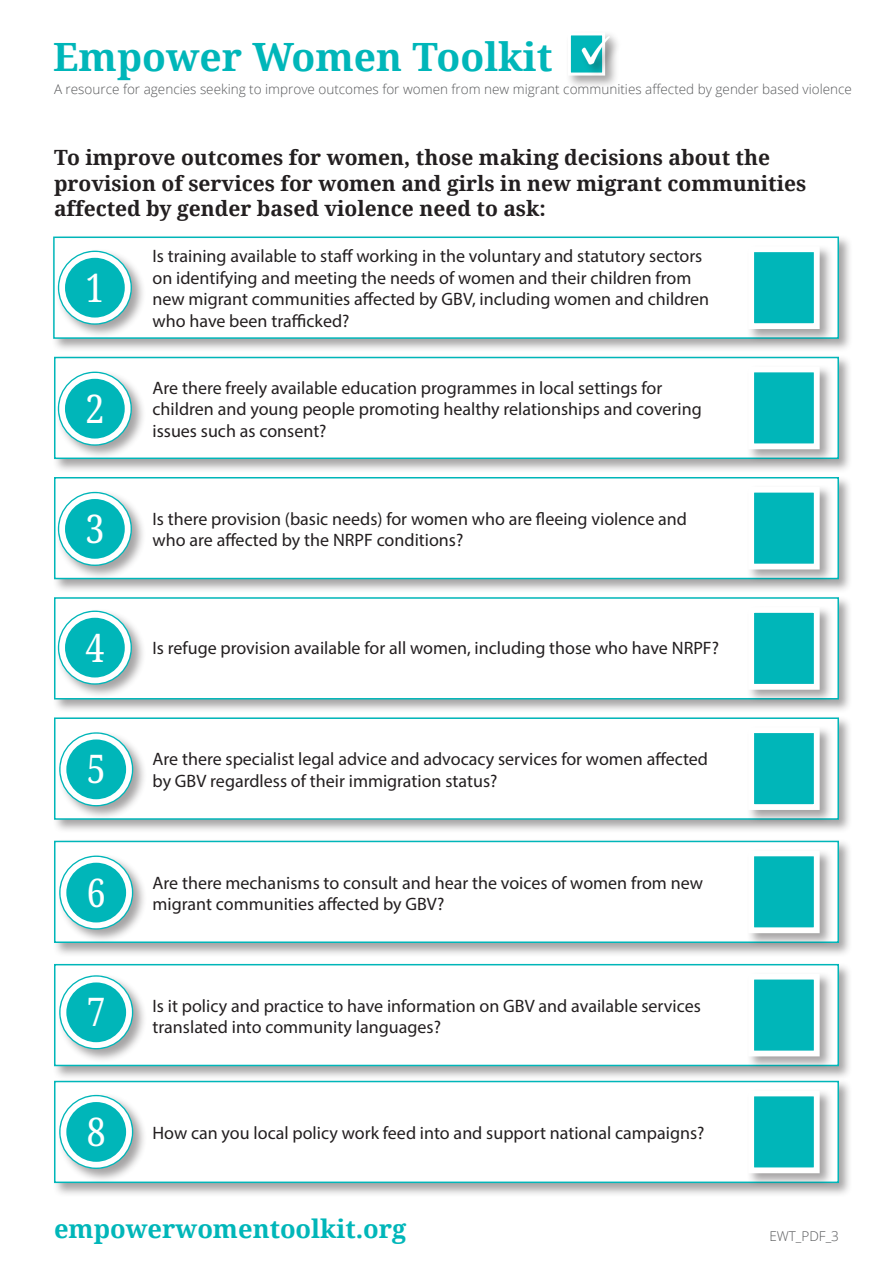
<style>
.page{position:relative;width:893px;height:1263px;background:#fff}
.page>*{position:absolute;margin:0;border:0;box-sizing:border-box;transform-origin:0 0}
.t1{font:condensed 39.45px "Noto Serif";color:#fff}
.t2{font:700 39px "Noto Serif";color:#00b6b9}
.t3{font:700 25.5px "Noto Serif";color:#00b6b9}
.t4{font:700 21px/25.2px "Noto Serif";color:#231f20}
.t5{font:18px/21.6px "Myriad Pro";color:#231f20}
.t6{font:300 13.5px "Open Sans";color:#57585a}
</style>
<div class="page">
<div style="left:52px;top:1078px;width:801px;height:119px;background:#231f20;opacity:.41"></div>
<div style="left:54px;top:1081px;width:785px;height:102px;background:#fff;border:2px solid #00b6b9"></div>
<div style="left:57px;top:1093px;width:90px;height:90px;background:#231f20;opacity:.41"></div>
<svg style="left:59px;top:1095px;width:74px;height:74px"></svg>
<div style="left:63px;top:1099px;width:66px;height:66px;background:#00b6b9;border-radius:50%"></div>
<div style="left:61px;top:1096px;width:71px;height:71px;border:6px solid #fff;border-radius:50%"></div>
<div style="left:52px;top:962px;width:801px;height:118px;background:#231f20;opacity:.41"></div>
<div style="left:54px;top:964px;width:785px;height:102px;background:#fff;border:2px solid #00b6b9"></div>
<div style="left:57px;top:973px;width:90px;height:90px;background:#231f20;opacity:.41"></div>
<svg style="left:59px;top:975px;width:74px;height:74px"></svg>
<div style="left:63px;top:979px;width:66px;height:66px;background:#00b6b9;border-radius:50%"></div>
<div style="left:61px;top:977px;width:71px;height:71px;border:6px solid #fff;border-radius:50%"></div>
<div style="left:52px;top:838px;width:801px;height:119px;background:#231f20;opacity:.41"></div>
<div style="left:54px;top:841px;width:785px;height:102px;background:#fff;border:2px solid #00b6b9"></div>
<div style="left:57px;top:853px;width:90px;height:90px;background:#231f20;opacity:.41"></div>
<svg style="left:59px;top:855px;width:74px;height:75px"></svg>
<div style="left:63px;top:860px;width:66px;height:65px;background:#00b6b9;border-radius:50%"></div>
<div style="left:61px;top:857px;width:71px;height:71px;border:6px solid #fff;border-radius:50%"></div>
<div style="left:52px;top:715px;width:801px;height:119px;background:#231f20;opacity:.41"></div>
<div style="left:54px;top:717px;width:785px;height:103px;background:#fff;border:2px solid #00b6b9"></div>
<div style="left:57px;top:730px;width:90px;height:90px;background:#231f20;opacity:.41"></div>
<svg style="left:59px;top:732px;width:74px;height:74px"></svg>
<div style="left:63px;top:736px;width:66px;height:66px;background:#00b6b9;border-radius:50%"></div>
<div style="left:61px;top:734px;width:71px;height:71px;border:6px solid #fff;border-radius:50%"></div>
<div style="left:52px;top:595px;width:801px;height:119px;background:#231f20;opacity:.41"></div>
<div style="left:54px;top:597px;width:785px;height:102px;background:#fff;border:2px solid #00b6b9"></div>
<div style="left:56px;top:608px;width:90px;height:90px;background:#231f20;opacity:.41"></div>
<svg style="left:58px;top:611px;width:74px;height:74px"></svg>
<div style="left:62px;top:615px;width:66px;height:65px;background:#00b6b9;border-radius:50%"></div>
<div style="left:59px;top:612px;width:72px;height:71px;border:6px solid #fff;border-radius:50%"></div>
<div style="left:746px;top:605px;width:88px;height:99px;background:#231f20;opacity:.41"></div>
<div style="left:748px;top:607px;width:72px;height:83px;background:#00b6b9;border:6px solid #fff"></div>
<div style="left:51px;top:234px;width:802px;height:119px;background:#231f20;opacity:.41"></div>
<div style="left:53px;top:237px;width:786px;height:102px;background:#fff;border:2px solid #00b6b9"></div>
<div style="left:56px;top:248px;width:90px;height:91px;background:#231f20;opacity:.41"></div>
<svg style="left:58px;top:251px;width:74px;height:74px"></svg>
<div style="left:62px;top:255px;width:66px;height:65px;background:#00b6b9;border-radius:50%"></div>
<div style="left:59px;top:252px;width:72px;height:71px;border:6px solid #fff;border-radius:50%"></div>
<div style="left:52px;top:354px;width:801px;height:119px;background:#231f20;opacity:.41"></div>
<div style="left:54px;top:357px;width:785px;height:102px;background:#fff;border:2px solid #00b6b9"></div>
<div style="left:56px;top:369px;width:90px;height:91px;background:#231f20;opacity:.41"></div>
<svg style="left:58px;top:372px;width:74px;height:74px"></svg>
<div style="left:62px;top:376px;width:66px;height:65px;background:#00b6b9;border-radius:50%"></div>
<div style="left:59px;top:373px;width:72px;height:71px;border:6px solid #fff;border-radius:50%"></div>
<div style="left:746px;top:364px;width:88px;height:100px;background:#231f20;opacity:.41"></div>
<div style="left:748px;top:367px;width:72px;height:82px;background:#00b6b9;border:6px solid #fff"></div>
<div style="left:746px;top:244px;width:88px;height:99px;background:#231f20;opacity:.41"></div>
<div style="left:748px;top:246px;width:72px;height:83px;background:#00b6b9;border:6px solid #fff"></div>
<div style="left:52px;top:475px;width:801px;height:119px;background:#231f20;opacity:.41"></div>
<div style="left:54px;top:477px;width:785px;height:102px;background:#fff;border:2px solid #00b6b9"></div>
<div style="left:56px;top:490px;width:90px;height:90px;background:#231f20;opacity:.41"></div>
<svg style="left:58px;top:492px;width:74px;height:74px"></svg>
<div style="left:62px;top:496px;width:66px;height:66px;background:#00b6b9;border-radius:50%"></div>
<div style="left:59px;top:493px;width:72px;height:72px;border:6px solid #fff;border-radius:50%"></div>
<div style="left:746px;top:485px;width:88px;height:99px;background:#231f20;opacity:.41"></div>
<div style="left:748px;top:487px;width:72px;height:82px;background:#00b6b9;border:6px solid #fff"></div>
<div style="left:566px;top:30px;width:53px;height:60px;background:#231f20;opacity:.41"></div>
<div style="left:568px;top:32px;width:37px;height:44px;background:#00b6b9;border:3px solid #fff"></div>
<div style="left:580px;top:35px;width:42px;height:43px;background:#231f20;opacity:.41"></div>
<img style="left:579px;top:35px;width:33px;height:32px">
<div style="left:746px;top:725px;width:88px;height:99px;background:#231f20;opacity:.41"></div>
<div style="left:748px;top:727px;width:72px;height:83px;background:#00b6b9;border:6px solid #fff"></div>
<div style="left:746px;top:848px;width:88px;height:100px;background:#231f20;opacity:.41"></div>
<div style="left:748px;top:850px;width:72px;height:83px;background:#00b6b9;border:6px solid #fff"></div>
<div style="left:746px;top:971px;width:88px;height:100px;background:#231f20;opacity:.41"></div>
<div style="left:748px;top:974px;width:72px;height:82px;background:#00b6b9;border:6px solid #fff"></div>
<div style="left:746px;top:1088px;width:88px;height:100px;background:#231f20;opacity:.41"></div>
<div style="left:748px;top:1090px;width:72px;height:83px;background:#00b6b9;border:6px solid #fff"></div>
<p class="t2" style="left:53px;top:29px;width:501px">Empower Women Toolkit</p>
<p class="t6" style="left:54px;top:80px;width:799px">A resource for agencies seeking to improve outcomes for women from new migrant communities affected by gender based violence</p>
<p class="t4" style="left:54px;top:145px;width:754px">To improve outcomes for women, those making decisions about the provision of services for women and girls in new migrant communities affected by gender based violence need to ask:</p>
<p class="t1" style="left:85px;top:260px;width:20px">1</p>
<p class="t1" style="left:85px;top:381px;width:20px">2</p>
<p class="t1" style="left:85px;top:502px;width:20px">3</p>
<p class="t1" style="left:85px;top:620px;width:20px">4</p>
<p class="t1" style="left:87px;top:742px;width:20px">5</p>
<p class="t1" style="left:87px;top:865px;width:20px">6</p>
<p class="t1" style="left:87px;top:985px;width:20px">7</p>
<p class="t1" style="left:87px;top:1105px;width:20px">8</p>
<p class="t5" style="left:153px;top:245px;width:558px">Is training available to staff working in the voluntary and statutory sectors on identifying and meeting the needs of women and their children from new migrant communities affected by GBV, including women and children who have been trafficked?</p>
<p class="t5" style="left:153px;top:377px;width:551px">Are there freely available education programmes in local settings for children and young people promoting healthy relationships and covering issues such as consent?</p>
<p class="t5" style="left:153px;top:508px;width:536px">Is there provision (basic needs) for women who are fleeing violence and who are affected by the NRPF conditions?</p>
<p class="t5" style="left:153px;top:637px;width:568px">Is refuge provision available for all women, including those who have NRPF?</p>
<p class="t5" style="left:153px;top:748px;width:557px">Are there specialist legal advice and advocacy services for women affected by GBV regardless of their immigration status?</p>
<p class="t5" style="left:153px;top:871px;width:552px">Are there mechanisms to consult and hear the voices of women from new migrant communities affected by GBV?</p>
<p class="t5" style="left:153px;top:995px;width:550px">Is it policy and practice to have information on GBV and available services translated into community languages?</p>
<p class="t5" style="left:153px;top:1121px;width:553px">How can you local policy work feed into and support national campaigns?</p>
<p class="t3" style="left:54px;top:1211px;width:354px">empowerwomentoolkit.org</p>
<p class="t6" style="left:769px;top:1227px;width:71px">EWT_PDF_3</p>
</div>
